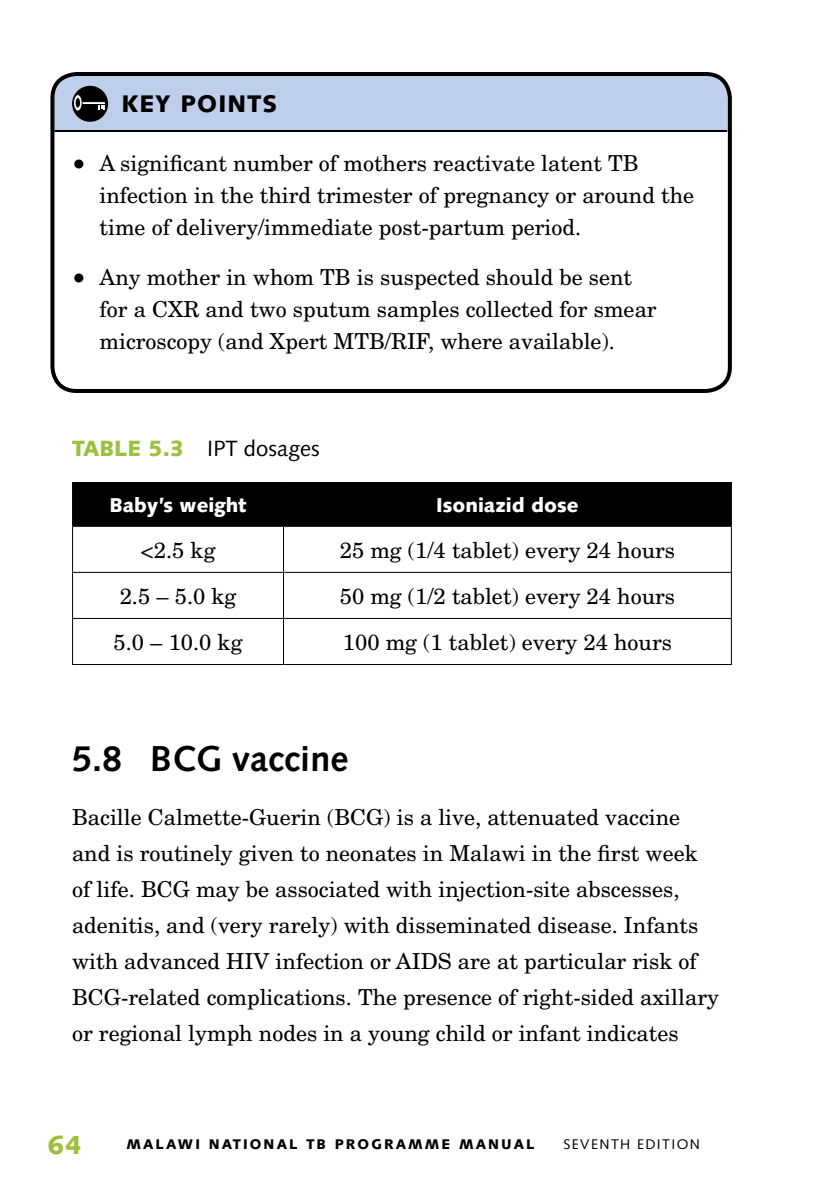
<style>
.page{position:relative;width:840px;height:1191px;background:#fff}
.page>*{position:absolute;margin:0;border:0;box-sizing:border-box;transform-origin:0 0}
.t1{font:700 36px "Syntax";color:#000}
.t2{font:900 26px "Syntax";color:#9bc13c}
.t3{font:900 24px "Syntax";color:#000}
.t4{font:22px/36px "New Century Schlbk";color:#000}
.t5{font:22px "Syntax";color:#000}
.t6{font:900 22px "Syntax";color:#9bc13c}
.t7{font:900 20px "Syntax";color:#fff}
.t8{font:900 14px "Syntax";letter-spacing:.15em;color:#000}
.t9{font:14px "Syntax";letter-spacing:.1em;color:#000}
.s1{font-family:"Syntax";font-weight:900;font-size:26px}
.s2{font-weight:900;color:#9bc13c}
</style>
<div class="page">
<hr style="left:54px;top:130px;width:672px;height:2px;background:#000">
<div style="left:50px;top:72px;width:681px;height:321px;border:4px solid #000;border-radius:24px"></div>
<div style="left:53px;top:74px;width:676px;height:56px;background:#bfcfeb"></div>
<svg style="left:83px;top:101px;width:23px;height:4px"></svg>
<svg style="left:73px;top:95px;width:9px;height:16px"></svg>
<div style="left:73px;top:94px;width:10px;height:18px;border:1px solid #000;border-radius:50%"></div>
<div style="left:75px;top:97px;width:6px;height:11px;background:#000;border-radius:50%"></div>
<div style="left:74px;top:97px;width:7px;height:12px;border:1px solid #fff;border-radius:50%"></div>
<div style="left:73px;top:483px;width:657px;height:43px;background:#000"></div>
<hr style="left:72px;top:482px;width:211px;height:1px;background:#000">
<hr style="left:283px;top:482px;width:448px;height:1px;background:#000">
<hr style="left:72px;top:572px;width:211px;height:1px;background:#000">
<hr style="left:283px;top:572px;width:448px;height:1px;background:#000">
<hr style="left:72px;top:618px;width:211px;height:1px;background:#000">
<hr style="left:283px;top:618px;width:448px;height:1px;background:#000">
<hr style="left:72px;top:483px;width:1px;height:43px;background:#000">
<hr style="left:283px;top:483px;width:1px;height:43px;background:#000">
<hr style="left:730px;top:483px;width:1px;height:43px;background:#000">
<hr style="left:283px;top:527px;width:1px;height:45px;background:#000">
<hr style="left:283px;top:573px;width:1px;height:45px;background:#000">
<hr style="left:283px;top:619px;width:1px;height:45px;background:#000">
<hr style="left:72px;top:526px;width:211px;height:1px;background:#000">
<hr style="left:72px;top:527px;width:1px;height:45px;background:#000">
<hr style="left:283px;top:526px;width:448px;height:1px;background:#000">
<hr style="left:730px;top:527px;width:1px;height:45px;background:#000">
<hr style="left:72px;top:573px;width:1px;height:45px;background:#000">
<hr style="left:730px;top:573px;width:1px;height:45px;background:#000">
<hr style="left:72px;top:619px;width:1px;height:45px;background:#000">
<hr style="left:730px;top:619px;width:1px;height:45px;background:#000">
<hr style="left:72px;top:664px;width:211px;height:1px;background:#000">
<hr style="left:283px;top:664px;width:448px;height:1px;background:#000">
<p class="t3" style="left:121px;top:89px;width:93px">KEY POINTS</p>
<p class="t4" style="left:99px;top:147px;width:595px;line-height:32px;text-indent:-27px"><span class="s1">•</span> A significant number of mothers reactivate latent TB infection in the third trimester of pregnancy or around the time of delivery/immediate post-partum period.</p>
<p class="t4" style="left:99px;top:261px;width:558px;line-height:32px;text-indent:-27px"><span class="s1">•</span> Any mother in whom TB is suspected should be sent for a CXR and two sputum samples collected for smear microscopy (and Xpert MTB/RIF, where available).</p>
<p class="t6" style="left:72px;top:435px;width:27px">TABLE</p>
<p class="t5" style="left:148px;top:435px;width:173px"><span class="s2">5.3</span> I PT DOSAGES</p>
<p class="t7" style="left:109px;top:493px;width:139px">BABY’S WEIGHT</p>
<p class="t7" style="left:436px;top:493px;width:144px">ISONIAZID DOSE</p>
<p class="t4" style="left:140px;top:531px;width:76px">&lt;2.5 kg</p>
<p class="t4" style="left:339px;top:531px;width:336px">25 mg (1/4 tablet) every 24 hours</p>
<p class="t4" style="left:120px;top:577px;width:118px">2.5 – 5.0 kg</p>
<p class="t4" style="left:339px;top:577px;width:336px">50 mg (1/2 tablet) every 24 hours</p>
<p class="t4" style="left:113px;top:623px;width:130px">5.0 – 10.0 kg</p>
<p class="t4" style="left:342px;top:623px;width:330px">100 mg (1 tablet) every 24 hours</p>
<h1 class="t1" style="left:72px;top:738px;width:278px">5.8 BCG vaccine</h1>
<p class="t4" style="left:72px;top:798px;width:648px">Bacille Calmette-Guerin (BCG) is a live, attenuated vaccine and is routinely given to neonates in Malawi in the first week of life. BCG may be associated with injection-site abscesses, adenitis, and (very rarely) with disseminated disease. Infants with advanced HIV infection or AIDS are at particular risk of BCG-related complications. The presence of right-sided axillary or regional lymph nodes in a young child or infant indicates</p>
<p class="t2" style="left:48px;top:1129px;width:35px">64</p>
<p class="t8" style="left:126px;top:1136px;width:298px">MALAWI NATIONAL TB PROGRAMM</p>
<p class="t8" style="left:441px;top:1136px;width:95px">E MANUAL</p>
<p class="t9" style="left:563px;top:1136px;width:138px">SEVENTH EDITION</p>
</div>
